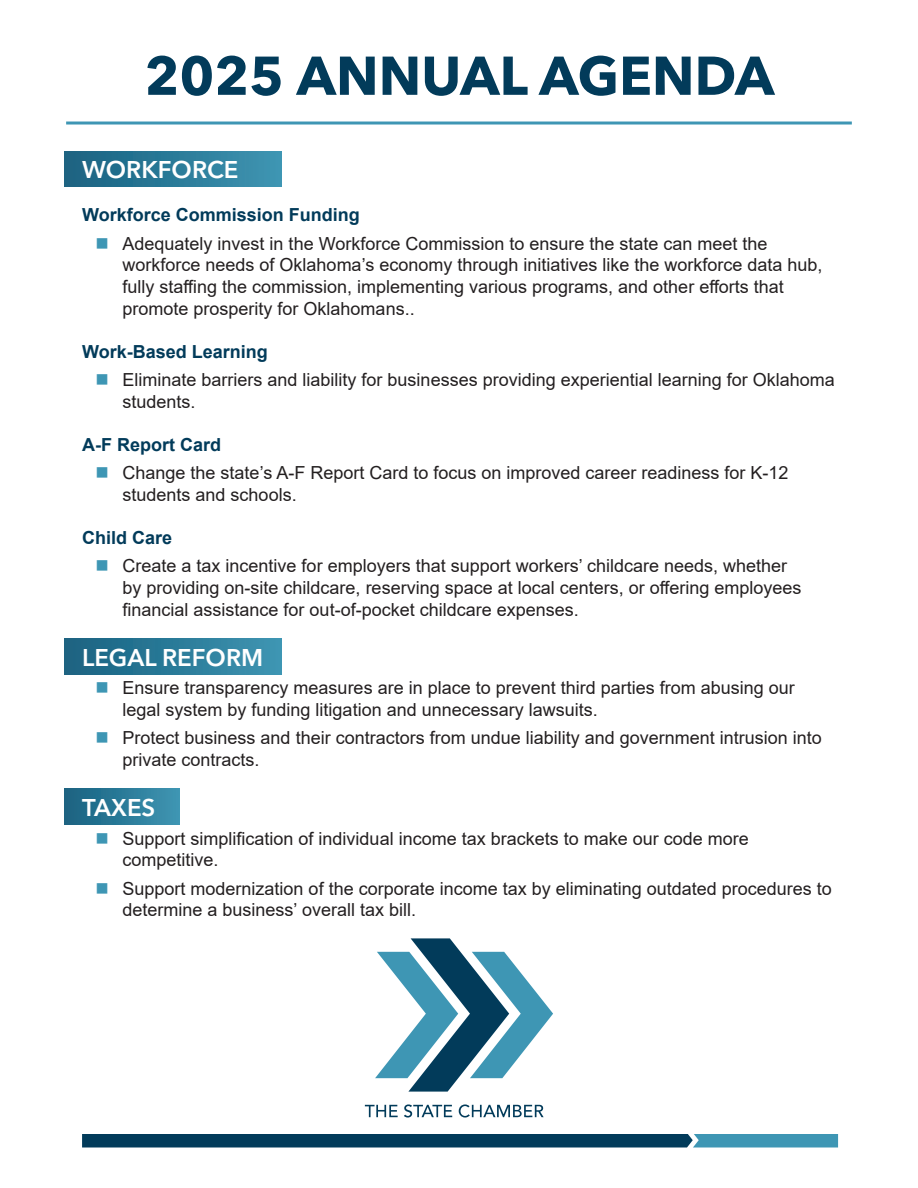
<style>
.page{position:relative;width:918px;height:1188px;background:#fff}
.page>*{position:absolute;margin:0;border:0;box-sizing:border-box;transform-origin:0 0}
.t1{font:700 54px "Avenir Next LT Pro";color:#023b5a}
.t2{font:600 24px "Avenir Next LT Pro";color:#fff}
.t3{font:18px/21.6px "Arial";color:#231f20}
.t4{font:700 18px "Arial";color:#023b5a}
</style>
<div class="page">
<hr style="left:66px;top:122px;width:786px;height:3px;background:#3e96b4">
<div style="left:65px;top:638px;width:217px;height:36px;background:linear-gradient(to right,#196180,#3e95b2)"></div>
<div style="left:65px;top:151px;width:217px;height:36px;background:linear-gradient(to right,#196180,#3e95b2)"></div>
<div style="left:65px;top:789px;width:114px;height:35px;background:linear-gradient(to right,#196180,#3e94b1)"></div>
<svg style="left:82px;top:1134px;width:756px;height:14px"></svg>
<svg style="left:365px;top:1105px;width:33px;height:12px"></svg>
<svg style="left:404px;top:1104px;width:48px;height:14px"></svg>
<svg style="left:459px;top:1104px;width:85px;height:14px"></svg>
<svg style="left:375px;top:938px;width:178px;height:154px"></svg>
<p class="t1" style="left:145px;top:43px;width:631px">2025 ANNUAL AGENDA</p>
<p class="t2" style="left:82px;top:155px;width:158px">WORKFORCE</p>
<p class="t4" style="left:82px;top:202px;width:279px">Workforce Commission Funding</p>
<p class="t3" style="left:123px;top:233px;width:701px">Adequately invest in the Workforce Commission to ensure the state can meet the workforce needs of Oklahoma’s economy through initiatives like the workforce data hub, fully staffing the commission, implementing various programs, and other efforts that promote prosperity for Oklahomans..</p>
<p class="t4" style="left:82px;top:339px;width:187px">Work-Based Learning</p>
<p class="t3" style="left:123px;top:369px;width:714px">Eliminate barriers and liability for businesses providing experiential learning for Oklahoma students.</p>
<p class="t4" style="left:82px;top:432px;width:140px">A-F Report Card</p>
<p class="t3" style="left:123px;top:462px;width:667px">Change the state’s A-F Report Card to focus on improved career readiness for K-12 students and schools.</p>
<p class="t4" style="left:82px;top:525px;width:92px">Child Care</p>
<p class="t3" style="left:123px;top:555px;width:680px">Create a tax incentive for employers that support workers’ childcare needs, whether by providing on-site childcare, reserving space at local centers, or offering employees financial assistance for out-of-pocket childcare expenses.</p>
<p class="t2" style="left:82px;top:643px;width:183px">LEGAL REFORM</p>
<p class="t3" style="left:123px;top:677px;width:674px">Ensure transparency measures are in place to prevent third parties from abusing our legal system by funding litigation and unnecessary lawsuits.</p>
<p class="t3" style="left:123px;top:727px;width:701px">Protect business and their contractors from undue liability and government intrusion into private contracts.</p>
<p class="t2" style="left:82px;top:793px;width:75px">TAXES</p>
<p class="t3" style="left:123px;top:827px;width:628px">Support simplification of individual income tax brackets to make our code more competitive.</p>
<p class="t3" style="left:123px;top:877px;width:711px">Support modernization of the corporate income tax by eliminating outdated procedures to determine a business’ overall tax bill.</p>
</div>
